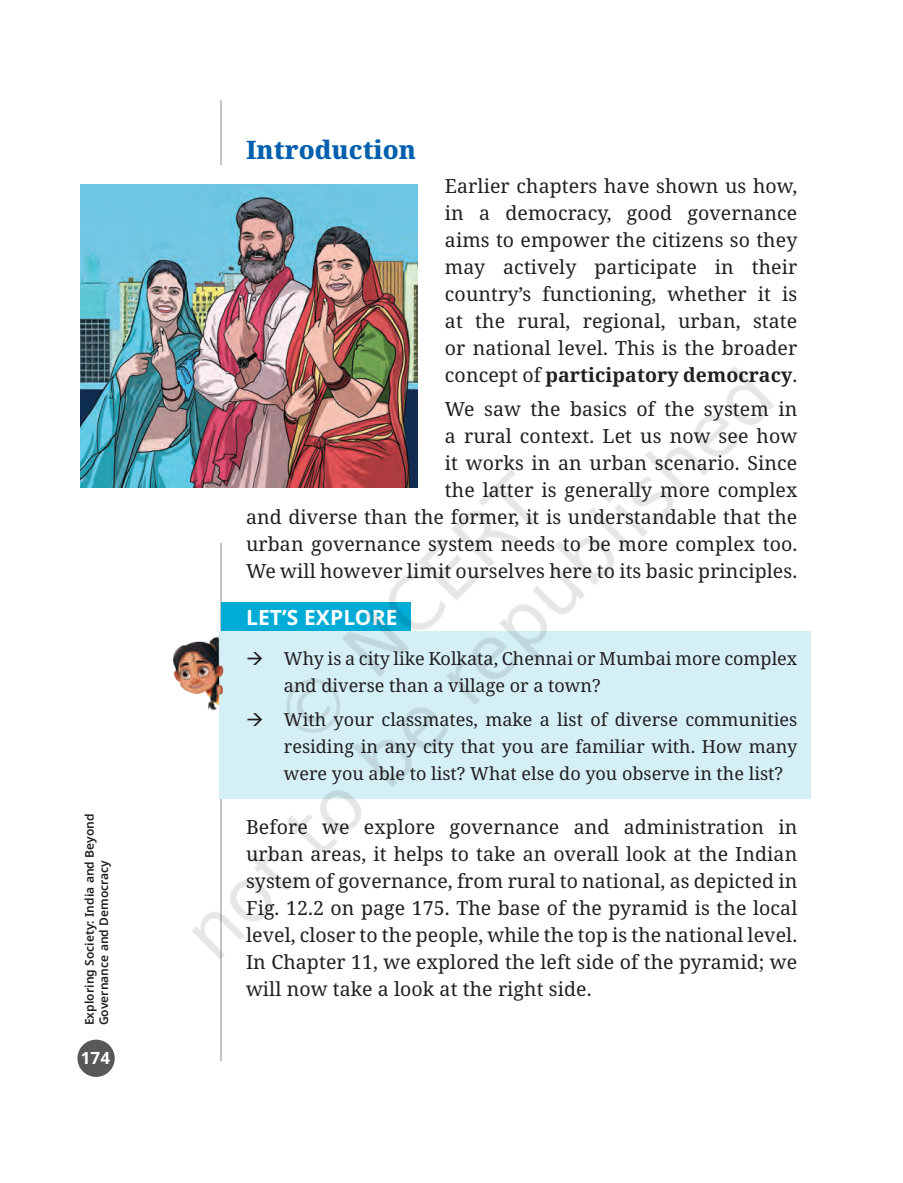
<style>
.page{position:relative;width:903px;height:1183px;background:#fff}
.page>*{position:absolute;margin:0;border:0;box-sizing:border-box;transform-origin:0 0}
.t1{font:800 25.5px "Noto Serif";color:#0160ae}
.t2{font:700 21px "Noto Sans";letter-spacing:.005em;color:#fff}
.t3{font:19.5px/27px "Noto Serif";letter-spacing:.005em;color:#231f20;text-align:justify}
.t4{font:18px/27px "Noto Serif";color:#231f20}
.t5{font:700 16.8px "Noto Sans";color:#fff}
.t6{font:600 12px/14.4px "Noto Sans";letter-spacing:.005em;color:#231f20}
.s1{font-weight:700}
</style>
<div class="page">
<img style="left:77px;top:100px;width:734px;height:977px">
<img style="left:88px;top:291px;width:703px;height:702px">
<svg style="left:247px;top:652px;width:15px;height:13px"></svg>
<svg style="left:247px;top:713px;width:15px;height:13px"></svg>
<p class="t6" style="left:82px;top:1025px;width:213px;rotate:-90deg">Exploring Society: India and Beyond<br>Governance and Democracy</p>
<p class="t5" style="left:81px;top:1046px;width:31px">174</p>
<h1 class="t1" style="left:246px;top:132px;width:172px">Introduction</h1>
<p class="t3" style="left:445px;top:173px;width:354px">Earlier chapters have shown us how, in a democracy, good governance aims to empower the citizens so they may actively participate in their country’s functioning, whether it is at the rural, regional, urban, state or national level. This is the broader concept of <span class="s1">participatory democracy</span>.</p>
<p class="t3" style="left:246px;top:396px;width:552px;text-align:right">We saw the basics of the system in<br>a rural context. Let us now see how<br>it works in an urban scenario. Since<br>the latter is generally more complex<br>and diverse than the former, it is understandable that the urban governance system needs to be more complex too.<br>We will however limit ourselves here to its basic principles.</p>
<p class="t2" style="left:246px;top:602px;width:153px">LET’S EXPLORE</p>
<p class="t4" style="left:284px;top:646px;width:514px">Why is a city like Kolkata, Chennai or Mumbai more complex and diverse than a village or a town?</p>
<p class="t4" style="left:284px;top:707px;width:515px;text-align:justify">With your classmates, make a list of diverse communities residing in any city that you are familiar with. How many were you able to list? What else do you observe in the list?</p>
<p class="t3" style="left:246px;top:814px;width:552px">Before we explore governance and administration in urban areas, it helps to take an overall look at the Indian system of governance, from rural to national, as depicted in Fig. 12.2 on page 175. The base of the pyramid is the local level, closer to the people, while the top is the national level.<br>In Chapter 11, we explored the left side of the pyramid; we will now take a look at the right side.</p>
</div>
